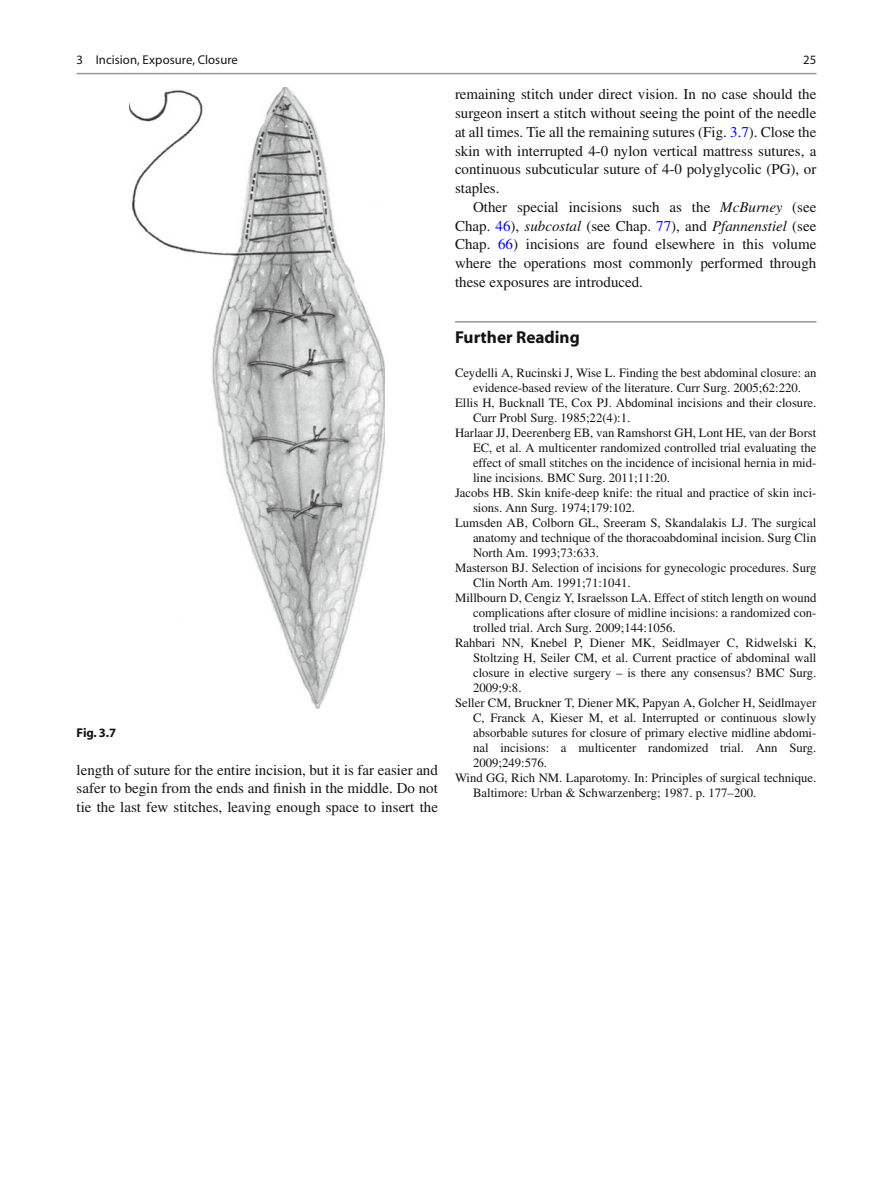
<style>
.page{position:relative;width:893px;height:1187px;background:#fff}
.page>*{position:absolute;margin:0;border:0;box-sizing:border-box;transform-origin:0 0}
.t1{font:700 17.25px "Myriad";color:#131413}
.t2{font:15px/18.8px "Times";color:#131413;text-align:justify}
.t3{font:12.75px "Times";color:#131413}
.t4{font:12.75px "Myriad";color:#131413}
.t5{font:700 12.75px "Myriad";color:#131413}
.s1{color:#00f}
.s2{font-style:italic}
</style>
<div class="page">
<hr style="left:455px;top:321px;width:361px;height:1px;background:#989898">
<img style="left:130px;top:88px;width:255px;height:620px">
<hr style="left:77px;top:73px;width:739px;height:1px;background:#989898">
<p class="t4" style="left:77px;top:55px;width:163px">3 Incision, Exposure, Closure</p>
<p class="t5" style="left:77px;top:727px;width:41px">Fig. 3.7</p>
<p class="t2" style="left:77px;top:761px;width:363px">length of suture for the entire incision, but it is far easier and safer to begin from the ends and finish in the middle. Do not tie the last few stitches, leaving enough space to insert the</p>
<p class="t4" style="left:803px;top:55px;width:15px">25</p>
<p class="t2" style="left:455px;top:86px;width:363px">remaining stitch under direct vision. In no case should the surgeon insert a stitch without seeing the point of the needle at all times. Tie all the remaining sutures (Fig. <span class="s1">3.7</span> ). Close the skin with interrupted 4-0 nylon vertical mattress sutures, a continuous subcuticular suture of 4-0 polyglycolic (PG), or staples.</p>
<p class="t2" style="left:455px;top:199px;width:363px;text-indent:18px">Other special incisions such as the <span class="s2">McBurney</span> (see Chap. <span class="s1">46</span>), <span class="s2">subcostal</span> (see Chap. <span class="s1">77</span>), and <span class="s2">Pfannenstiel</span> (see Chap. <span class="s1">66</span>) incisions are found elsewhere in this volume where the operations most commonly performed through these exposures are introduced.</p>
<h1 class="t1" style="left:455px;top:331px;width:126px">Further Reading</h1>
<p class="t3" style="left:455px;top:368px;width:363px">Ceydelli A, Rucinski J, Wise L. Finding the best abdominal closure: an</p>
<p class="t3" style="left:473px;top:383px;width:330px">evidence-based review of the literature. Curr Surg. 2005;62:220.</p>
<p class="t3" style="left:455px;top:398px;width:363px">Ellis H, Bucknall TE, Cox PJ. Abdominal incisions and their closure.</p>
<p class="t3" style="left:473px;top:413px;width:159px">Curr Probl Surg. 1985;22(4):1.</p>
<p class="t3" style="left:455px;top:428px;width:363px">Harlaar JJ, Deerenberg EB, van Ramshorst GH, Lont HE, van der Borst</p>
<p class="t3" style="left:473px;top:443px;width:345px">EC, et al. A multicenter randomized controlled trial evaluating the</p>
<p class="t3" style="left:473px;top:458px;width:345px">effect of small stitches on the incidence of incisional hernia in mid-</p>
<p class="t3" style="left:473px;top:473px;width:199px">line incisions. BMC Surg. 2011;11:20.</p>
<p class="t3" style="left:455px;top:488px;width:363px">Jacobs HB. Skin knife-deep knife: the ritual and practice of skin inci-</p>
<p class="t3" style="left:473px;top:503px;width:163px">sions. Ann Surg. 1974;179:102.</p>
<p class="t3" style="left:455px;top:518px;width:363px">Lumsden AB, Colborn GL, Sreeram S, Skandalakis LJ. The surgical</p>
<p class="t3" style="left:473px;top:533px;width:345px">anatomy and technique of the thoracoabdominal incision. Surg Clin</p>
<p class="t3" style="left:473px;top:548px;width:128px">North Am. 1993;73:633.</p>
<p class="t3" style="left:455px;top:563px;width:363px">Masterson BJ. Selection of incisions for gynecologic procedures. Surg</p>
<p class="t3" style="left:473px;top:578px;width:159px">Clin North Am. 1991;71:1041.</p>
<p class="t3" style="left:455px;top:593px;width:363px">Millbourn D, Cengiz Y, Israelsson LA. Effect of stitch length on wound</p>
<p class="t3" style="left:473px;top:608px;width:345px">complications after closure of midline incisions: a randomized con-</p>
<p class="t3" style="left:473px;top:623px;width:204px">trolled trial. Arch Surg. 2009;144:1056.</p>
<p class="t3" style="left:455px;top:638px;width:363px">Rahbari NN, Knebel P, Diener MK, Seidlmayer C, Ridwelski K,</p>
<p class="t3" style="left:473px;top:653px;width:345px">Stoltzing H, Seiler CM, et al. Current practice of abdominal wall</p>
<p class="t3" style="left:473px;top:668px;width:345px">closure in elective surgery – is there any consensus? BMC Surg.</p>
<p class="t3" style="left:473px;top:683px;width:50px">2009;9:8.</p>
<p class="t3" style="left:455px;top:698px;width:363px">Seller CM, Bruckner T, Diener MK, Papyan A, Golcher H, Seidlmayer</p>
<p class="t3" style="left:473px;top:713px;width:345px">C, Franck A, Kieser M, et al. Interrupted or continuous slowly</p>
<p class="t3" style="left:473px;top:728px;width:345px">absorbable sutures for closure of primary elective midline abdomi-</p>
<p class="t3" style="left:473px;top:743px;width:345px">nal incisions: a multicenter randomized trial. Ann Surg.</p>
<p class="t3" style="left:473px;top:758px;width:76px">2009;249:576.</p>
<p class="t3" style="left:455px;top:773px;width:363px">Wind GG, Rich NM. Laparotomy. In: Principles of surgical technique.</p>
<p class="t3" style="left:473px;top:788px;width:285px">Baltimore: Urban &amp; Schwarzenberg; 1987. p. 177–200.</p>
</div>
